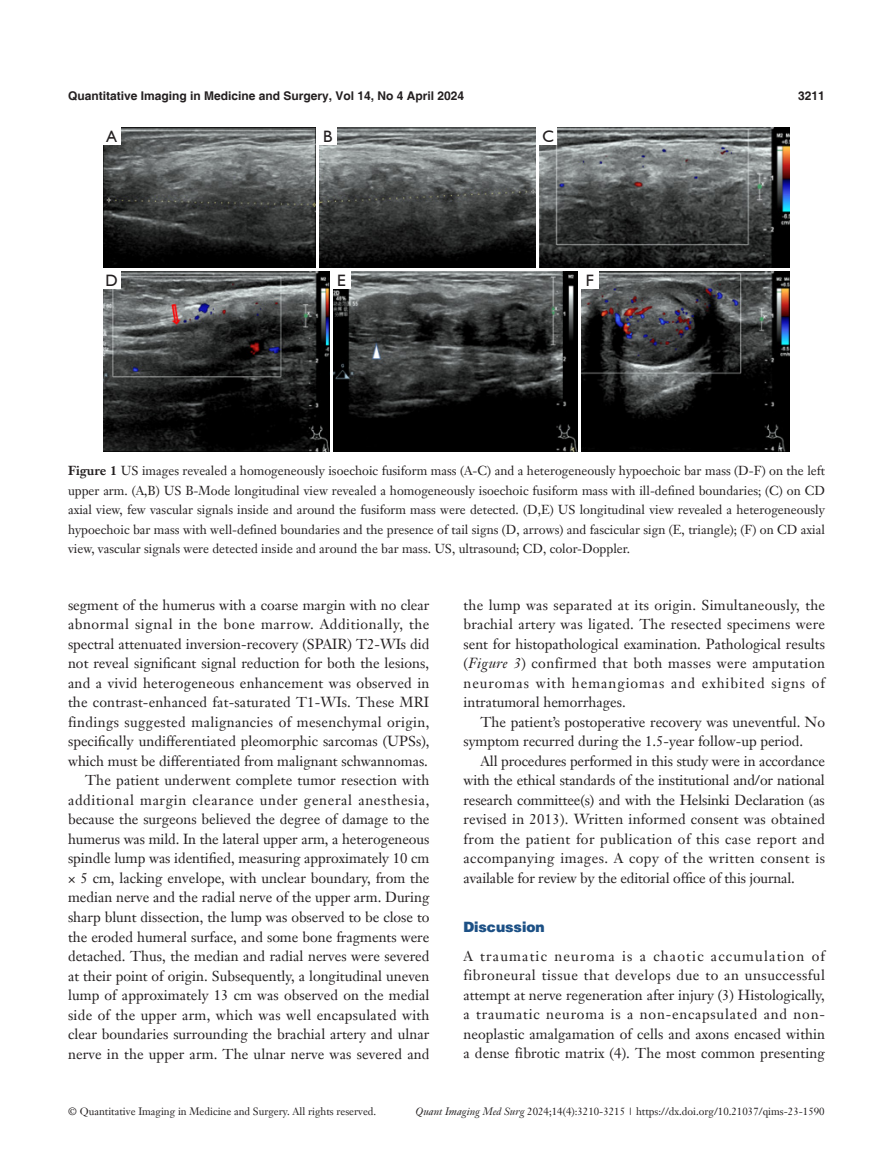
<style>
.page{position:relative;width:893px;height:1170px;background:#fff}
.page>*{position:absolute;margin:0;border:0;box-sizing:border-box;transform-origin:0 0}
.t1{font:16.5px "Humanist 521 BT";color:#231f20}
.t2{font:14.25px/19.5px "Janson Text LT";color:#231f20;text-align:justify}
.t3{font:900 14.25px "Helvetica";color:#1c5085}
.t4{font:12.75px/19.5px "Janson Text LT";color:#231f20;text-align:justify}
.t5{font:700 12px "Helvetica";color:#231f20}
.t6{font:10.5px "Janson Text LT";color:#231f20}
.s1{font-weight:700}
.s2{font-style:italic}
</style>
<div class="page">
<img style="left:319px;top:128px;width:216px;height:139px">
<img style="left:103px;top:128px;width:212px;height:139px">
<img style="left:540px;top:128px;width:250px;height:139px">
<img style="left:333px;top:271px;width:244px;height:180px">
<img style="left:103px;top:271px;width:226px;height:180px">
<img style="left:581px;top:271px;width:209px;height:180px">
<div style="left:103px;top:128px;width:17px;height:17px;background:#fff"></div>
<div style="left:319px;top:128px;width:17px;height:17px;background:#fff"></div>
<div style="left:540px;top:128px;width:17px;height:17px;background:#fff"></div>
<div style="left:103px;top:271px;width:17px;height:17px;background:#fff"></div>
<div style="left:333px;top:271px;width:17px;height:17px;background:#fff"></div>
<div style="left:581px;top:271px;width:17px;height:17px;background:#fff"></div>
<p class="t5" style="left:68px;top:88px;width:398px">Quantitative Imaging in Medicine and Surgery, Vol 14, No 4 April 2024</p>
<p class="t5" style="left:798px;top:88px;width:28px">3211</p>
<p class="t1" style="left:106px;top:126px;width:12px">A</p>
<p class="t1" style="left:323px;top:126px;width:11px">B</p>
<p class="t1" style="left:542px;top:126px;width:13px">C</p>
<p class="t1" style="left:105px;top:270px;width:14px">D</p>
<p class="t1" style="left:337px;top:270px;width:10px">E</p>
<p class="t1" style="left:586px;top:270px;width:10px">F</p>
<p class="t4" style="left:68px;top:461px;width:758px"><span class="s1">Figure 1</span> US images revealed a homogeneously isoechoic fusiform mass (A-C) and a heterogeneously hypoechoic bar mass (D-F) on the left upper arm. (A,B) US B-Mode longitudinal view revealed a homogeneously isoechoic fusiform mass with ill-defined boundaries; (C) on CD axial view, few vascular signals inside and around the fusiform mass were detected. (D,E) US longitudinal view revealed a heterogeneously hypoechoic bar mass with well-defined boundaries and the presence of tail signs (D, arrows) and fascicular sign (E, triangle); (F) on CD axial view, vascular signals were detected inside and around the bar mass. US, ultrasound; CD, color-Doppler.</p>
<p class="t2" style="left:68px;top:595px;width:363px;text-align:right">segment of the humerus with a coarse margin with no clear abnormal signal in the bone marrow. Additionally, the spectral attenuated inversion-recovery (SPAIR) T2-WIs did not reveal significant signal reduction for both the lesions, and a vivid heterogeneous enhancement was observed in the contrast-enhanced fat-saturated T1-WIs. These MRI findings suggested malignancies of mesenchymal origin, specifically undifferentiated pleomorphic sarcomas (UPSs), which must be differentiated from malignant schwannomas.<br>The patient underwent complete tumor resection with additional margin clearance under general anesthesia, because the surgeons believed the degree of damage to the humerus was mild. In the lateral upper arm, a heterogeneous spindle lump was identified, measuring approximately 10 cm × 5 cm, lacking envelope, with unclear boundary, from the median nerve and the radial nerve of the upper arm. During sharp blunt dissection, the lump was observed to be close to the eroded humeral surface, and some bone fragments were detached. Thus, the median and radial nerves were severed at their point of origin. Subsequently, a longitudinal uneven lump of approximately 13 cm was observed on the medial side of the upper arm, which was well encapsulated with clear boundaries surrounding the brachial artery and ulnar nerve in the upper arm. The ulnar nerve was severed and</p>
<p class="t2" style="left:463px;top:595px;width:363px">the lump was separated at its origin. Simultaneously, the brachial artery was ligated. The resected specimens were sent for histopathological examination. Pathological results (<span class="s2">Figure 3</span>) confirmed that both masses were amputation neuromas with hemangiomas and exhibited signs of intratumoral hemorrhages.</p>
<p class="t2" style="left:463px;top:712px;width:363px;text-indent:17px">The patient’s postoperative recovery was uneventful. No symptom recurred during the 1.5-year follow-up period.</p>
<p class="t2" style="left:463px;top:751px;width:363px;text-indent:17px">All procedures performed in this study were in accordance with the ethical standards of the institutional and/or national research committee(s) and with the Helsinki Declaration (as revised in 2013). Written informed consent was obtained from the patient for publication of this case report and accompanying images. A copy of the written consent is available for review by the editorial office of this journal.</p>
<p class="t3" style="left:463px;top:917px;width:83px">Discussion</p>
<p class="t2" style="left:463px;top:946px;width:363px">A traumatic neuroma is a chaotic accumulation of fibroneural tissue that develops due to an unsuccessful attempt at nerve regeneration after injury (3) Histologically, a traumatic neuroma is a non-encapsulated and non&shy;neoplastic amalgamation of cells and axons encased within a dense fibrotic matrix (4). The most common presenting</p>
<p class="t6" style="left:68px;top:1104px;width:310px">© Quantitative Imaging in Medicine and Surgery. All rights reserved.</p>
<p class="t6" style="left:416px;top:1104px;width:411px"><span class="s2">Quant Imaging Med Surg</span> 2024;14(4):3210-3215 | https://dx.doi.org/10.21037/qims-23-1590</p>
</div>
